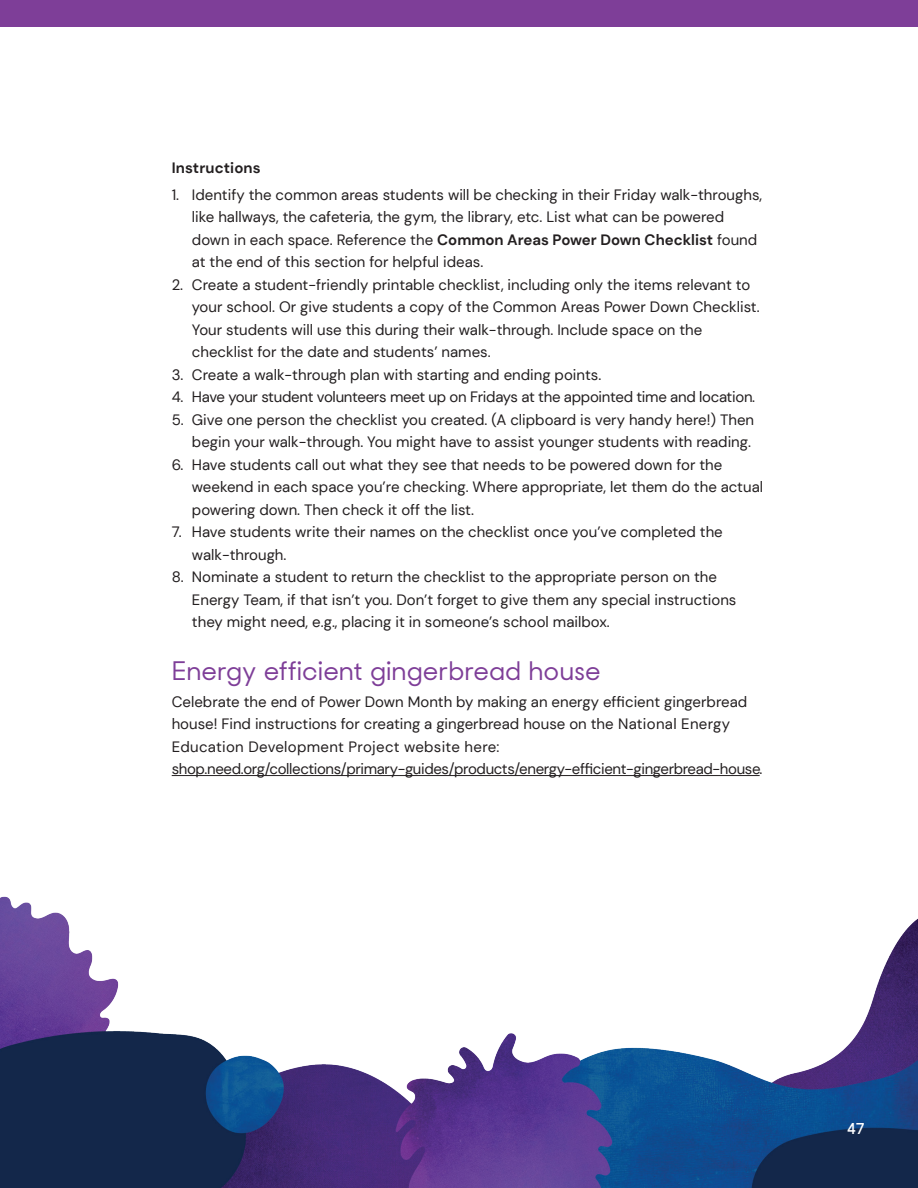
<style>
.page{position:relative;width:918px;height:1188px;background:#fff}
.page>*{position:absolute;margin:0;border:0;box-sizing:border-box;transform-origin:0 0}
.Subheader{font:500 25.5px "Sharp Sans Display No 2";color:#7e3e98}
.Body_Copy_Reg{font:15px/22.5px "DM Sans";color:#231f20}
.Body_Copy_Reg-2{font:15px "DM Sans";letter-spacing:-.02em;color:#231f20}
.Body_Copy_Reg-3{font:700 15px "DM Sans";letter-spacing:.01em;color:#231f20}
.t1{font:600 15px "Sharp Sans Display No 1";color:#fff}
.s1{font-weight:700}
</style>
<div class="page">
<img style="left:0;top:775px;width:918px;height:413px">
<hr style="left:172px;top:775px;width:588px;height:1px;background:#231f20">
<div style="left:0;top:0;width:918px;height:27px;background:#7e3e98"></div>
<p class="Body_Copy_Reg-3" style="left:172px;top:158px;width:91px">Instructions</p>
<p class="Body_Copy_Reg" style="left:192px;top:183px;width:572px;text-indent:-20px">1. Identify the common areas students will be checking in their Friday walk-throughs, like hallways, the cafeteria, the gym, the library, etc. List what can be powered down in each space. Reference the <span class="s1">Common Areas Power Down Checklist</span> found at the end of this section for helpful ideas.</p>
<p class="Body_Copy_Reg" style="left:192px;top:273px;width:569px;text-indent:-20px">2. Create a student-friendly printable checklist, including only the items relevant to your school. Or give students a copy of the Common Areas Power Down Checklist.<br>Your students will use this during their walk-through. Include space on the checklist for the date and students’ names.</p>
<p class="Body_Copy_Reg" style="left:172px;top:363px;width:431px">3. Create a walk-through plan with starting and ending points.</p>
<p class="Body_Copy_Reg-2" style="left:172px;top:388px;width:585px">4. Have your student volunteers meet up on Fridays at the appointed time and location.</p>
<p class="Body_Copy_Reg" style="left:172px;top:408px;width:584px;text-align:right">5. Give one person the checklist you created. (A clipboard is very handy here!) Then begin your walk-through. You might have to assist younger students with reading.</p>
<p class="Body_Copy_Reg" style="left:192px;top:453px;width:573px;text-indent:-20px">6. Have students call out what they see that needs to be powered down for the weekend in each space you’re checking. Where appropriate, let them do the actual powering down. Then check it off the list.</p>
<p class="Body_Copy_Reg" style="left:192px;top:521px;width:532px;text-indent:-20px">7. Have students write their names on the checklist once you’ve completed the walk-through.</p>
<p class="Body_Copy_Reg" style="left:192px;top:566px;width:546px;text-indent:-20px">8. Nominate a student to return the checklist to the appropriate person on the<br>Energy Team, if that isn’t you. Don’t forget to give them any special instructions they might need, e.g., placing it in someone’s school mailbox.</p>
<p class="Subheader" style="left:172px;top:649px;width:431px">Energy efficient gingerbread house</p>
<p class="Body_Copy_Reg" style="left:172px;top:690px;width:592px">Celebrate the end of Power Down Month by making an energy efficient gingerbread house! Find instructions for creating a gingerbread house on the National Energy Education Development Project website here: shop.need.org/collections/primary-guides/products/energy-efficient-gingerbread-house.</p>
<p class="t1" style="left:847px;top:1117px;width:19px">47</p>
</div>
